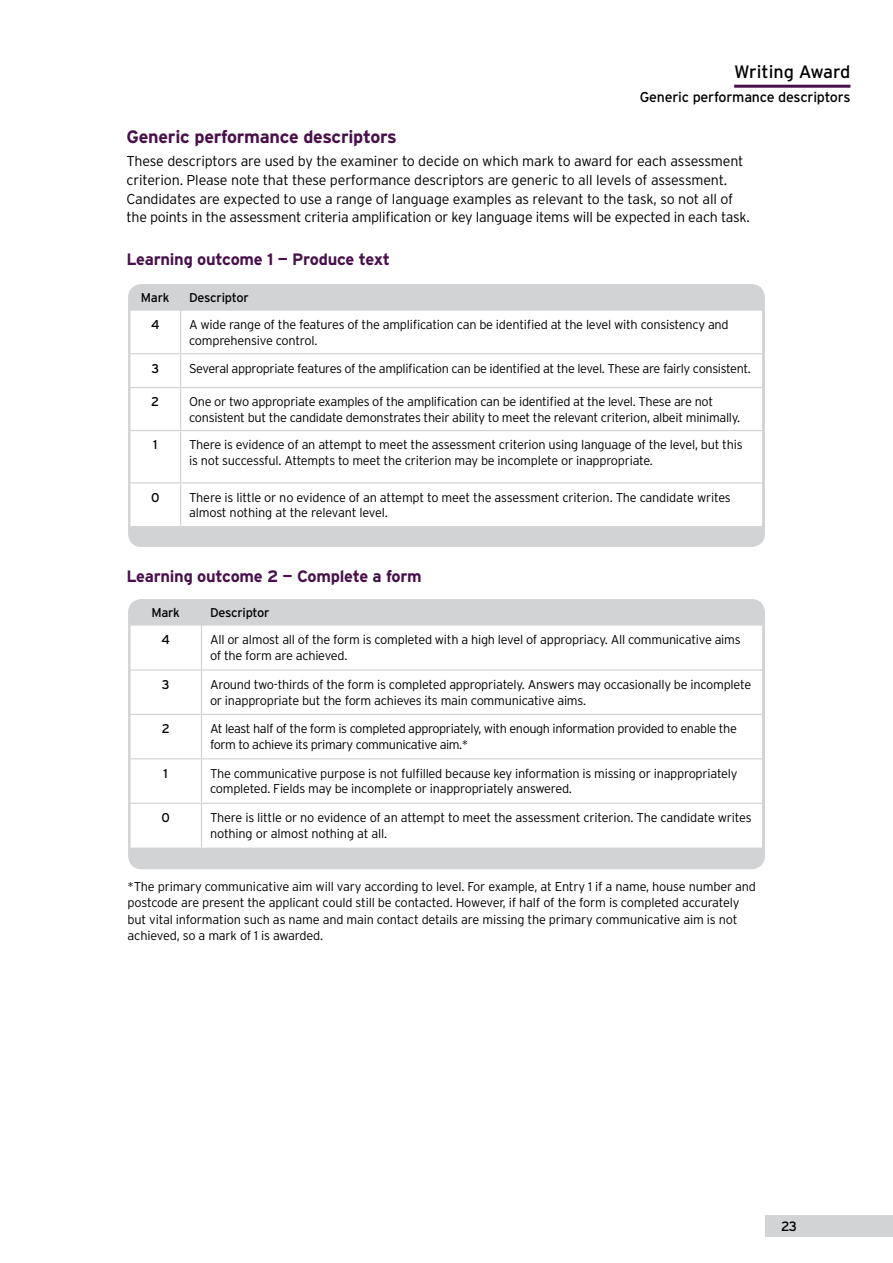
<style>
.page{position:relative;width:893px;height:1263px;background:#fff}
.page>*{position:absolute;margin:0;border:0;box-sizing:border-box;transform-origin:0 0}
.t1{font:700 18px "Interstate";letter-spacing:-.015em;color:#48104a}
.t2{font:18px "Interstate";color:#000}
.t3{font:700 16.5px "Interstate";letter-spacing:-.015em;color:#48104a}
.t4{font:300 14.25px/18.8px "Interstate";letter-spacing:-.02em;color:#000}
.t5{font:14.25px "Interstate";letter-spacing:-.015em;color:#000}
.t6{font:13.5px "Interstate";color:#000}
.t7{font:300 12.75px/15.8px "Interstate";letter-spacing:-.02em;color:#000}
.t8{font:12.75px "Interstate";letter-spacing:-.02em;color:#000}
</style>
<div class="page">
<div style="left:129px;top:285px;width:635px;height:261px;background:#d1d3d4;border-radius:13px"></div>
<div style="left:130px;top:311px;width:632px;height:215px;background:#fff"></div>
<svg style="left:131px;top:310px;width:630px;height:1px"></svg>
<hr style="left:180px;top:311px;width:1px;height:42px;background:#d1d3d4">
<hr style="left:129px;top:353px;width:52px;height:1px;background:#d1d3d4">
<hr style="left:181px;top:353px;width:581px;height:1px;background:#d1d3d4">
<hr style="left:180px;top:354px;width:1px;height:33px;background:#d1d3d4">
<hr style="left:129px;top:387px;width:52px;height:1px;background:#d1d3d4">
<hr style="left:181px;top:387px;width:581px;height:1px;background:#d1d3d4">
<hr style="left:180px;top:388px;width:1px;height:42px;background:#d1d3d4">
<hr style="left:129px;top:430px;width:52px;height:1px;background:#d1d3d4">
<hr style="left:181px;top:430px;width:581px;height:1px;background:#d1d3d4">
<hr style="left:180px;top:431px;width:1px;height:51px;background:#d1d3d4">
<hr style="left:129px;top:482px;width:52px;height:1px;background:#d1d3d4">
<hr style="left:181px;top:482px;width:581px;height:1px;background:#d1d3d4">
<hr style="left:180px;top:483px;width:1px;height:43px;background:#d1d3d4">
<div style="left:128px;top:284px;width:637px;height:263px;border:1px solid #d1d3d4;border-radius:13px"></div>
<div style="left:129px;top:600px;width:635px;height:269px;background:#d1d3d4;border-radius:13px"></div>
<div style="left:131px;top:626px;width:631px;height:222px;background:#fff"></div>
<svg style="left:131px;top:625px;width:631px;height:1px"></svg>
<hr style="left:201px;top:626px;width:1px;height:43px;background:#d1d3d4">
<hr style="left:129px;top:669px;width:72px;height:2px;background:#d1d3d4">
<hr style="left:201px;top:669px;width:561px;height:2px;background:#d1d3d4">
<hr style="left:201px;top:671px;width:1px;height:43px;background:#d1d3d4">
<hr style="left:129px;top:714px;width:72px;height:1px;background:#d1d3d4">
<hr style="left:201px;top:714px;width:561px;height:1px;background:#d1d3d4">
<hr style="left:201px;top:715px;width:1px;height:43px;background:#d1d3d4">
<hr style="left:129px;top:758px;width:72px;height:1px;background:#d1d3d4">
<hr style="left:201px;top:758px;width:561px;height:1px;background:#d1d3d4">
<hr style="left:201px;top:759px;width:1px;height:44px;background:#d1d3d4">
<hr style="left:129px;top:803px;width:72px;height:1px;background:#d1d3d4">
<hr style="left:201px;top:803px;width:561px;height:1px;background:#d1d3d4">
<hr style="left:201px;top:804px;width:1px;height:44px;background:#d1d3d4">
<div style="left:128px;top:599px;width:637px;height:270px;border:1px solid #d1d3d4;border-radius:13px"></div>
<hr style="left:734px;top:85px;width:116px;height:3px;background:#48104a">
<div style="left:765px;top:1215px;width:128px;height:21px;background:#d1d3d4"></div>
<h1 class="t2" style="left:734px;top:62px;width:118px">Writing Award</h1>
<p class="t5" style="left:640px;top:89px;width:212px">Generic performance descriptors</p>
<h1 class="t1" style="left:127px;top:127px;width:272px">Generic performance descriptors</h1>
<p class="t4" style="left:127px;top:152px;width:625px">These descriptors are used by the examiner to decide on which mark to award for each assessment criterion. Please note that these performance descriptors are generic to all levels of assessment.<br>Candidates are expected to use a range of language examples as relevant to the task, so not all of the points in the assessment criteria amplification or key language items will be expected in each task.</p>
<p class="t3" style="left:127px;top:250px;width:265px">Learning outcome 1 — Produce text</p>
<p class="t8" style="left:141px;top:290px;width:30px">Mark</p>
<p class="t8" style="left:189px;top:290px;width:61px">Descriptor</p>
<p class="t8" style="left:151px;top:318px;width:10px">4</p>
<p class="t7" style="left:189px;top:317px;width:541px">A wide range of the features of the amplification can be identified at the level with consistency and comprehensive control.</p>
<p class="t8" style="left:151px;top:361px;width:9px">3</p>
<p class="t7" style="left:189px;top:360px;width:563px">Several appropriate features of the amplification can be identified at the level. These are fairly consistent.</p>
<p class="t8" style="left:151px;top:395px;width:10px">2</p>
<p class="t7" style="left:189px;top:394px;width:553px">One or two appropriate examples of the amplification can be identified at the level. These are not consistent but the candidate demonstrates their ability to meet the relevant criterion, albeit minimally.</p>
<p class="t8" style="left:153px;top:438px;width:6px">1</p>
<p class="t7" style="left:189px;top:437px;width:555px">There is evidence of an attempt to meet the assessment criterion using language of the level, but this is not successful. Attempts to meet the criterion may be incomplete or inappropriate.</p>
<p class="t8" style="left:151px;top:490px;width:10px">0</p>
<p class="t7" style="left:189px;top:489px;width:543px">There is little or no evidence of an attempt to meet the assessment criterion. The candidate writes almost nothing at the relevant level.</p>
<p class="t3" style="left:127px;top:567px;width:297px">Learning outcome 2 — Complete a form</p>
<p class="t8" style="left:151px;top:605px;width:30px">Mark</p>
<p class="t8" style="left:210px;top:605px;width:61px">Descriptor</p>
<p class="t8" style="left:161px;top:633px;width:10px">4</p>
<p class="t7" style="left:210px;top:632px;width:532px">All or almost all of the form is completed with a high level of appropriacy. All communicative aims of the form are achieved.</p>
<p class="t8" style="left:162px;top:677px;width:9px">3</p>
<p class="t7" style="left:210px;top:676px;width:543px">Around two-thirds of the form is completed appropriately. Answers may occasionally be incomplete or inappropriate but the form achieves its main communicative aims.</p>
<p class="t8" style="left:162px;top:721px;width:10px">2</p>
<p class="t7" style="left:210px;top:721px;width:528px">At least half of the form is completed appropriately, with enough information provided to enable the form to achieve its primary communicative aim.*</p>
<p class="t8" style="left:164px;top:766px;width:6px">1</p>
<p class="t7" style="left:210px;top:765px;width:529px">The communicative purpose is not fulfilled because key information is missing or inappropriately completed. Fields may be incomplete or inappropriately answered.</p>
<p class="t8" style="left:161px;top:810px;width:10px">0</p>
<p class="t7" style="left:210px;top:809px;width:543px">There is little or no evidence of an attempt to meet the assessment criterion. The candidate writes nothing or almost nothing at all.</p>
<p class="t7" style="left:128px;top:878px;width:630px;line-height:16.5px">*The primary communicative aim will vary according to level. For example, at Entry 1 if a name, house number and postcode are present the applicant could still be contacted. However, if half of the form is completed accurately but vital information such as name and main contact details are missing the primary communicative aim is not achieved, so a mark of 1 is awarded.</p>
<p class="t6" style="left:781px;top:1219px;width:18px">23</p>
</div>
